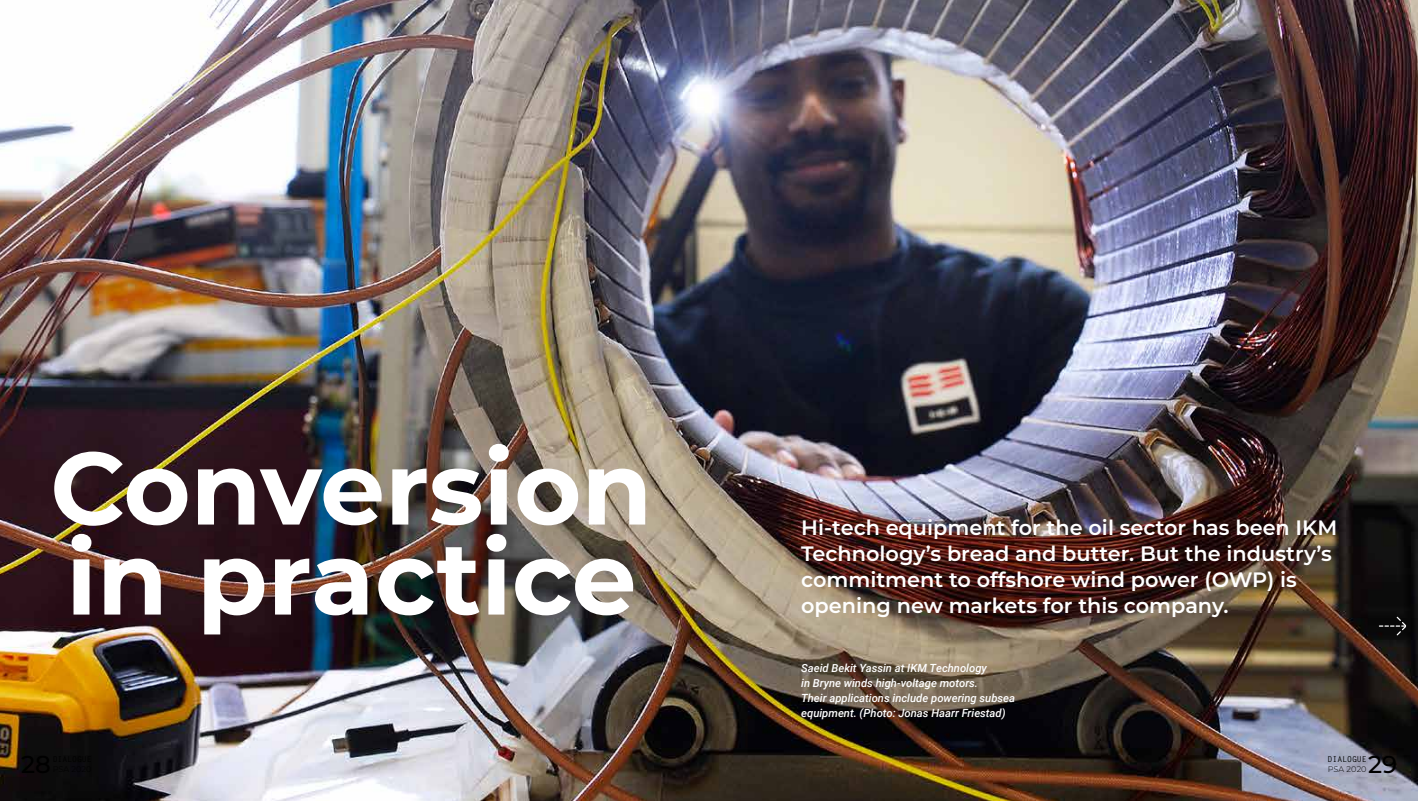
<style>
.page{position:relative;width:1418px;height:801px;background:#fff}
.page>*{position:absolute;margin:0;border:0;box-sizing:border-box;transform-origin:0 0}
.t1{font:700 102.5px/90px "Montserrat";color:#fff}
.t2{font:500 24.38px "Montserrat";color:#000}
.t3{font:600 20.75px/26px "Montserrat";color:#fff}
.t4{font:italic 500 11.25px/15px "Roboto";color:#fff}
.t5{font:700 8.12px "Letter Gothic Std";color:#000}
.t6{font:300 8.12px "Montserrat";letter-spacing:.01em;color:#000}
</style>
<div class="page">
<img style="left:0;top:0;width:1417px;height:801px">
<svg style="left:1379px;top:615px;width:28px;height:21px"></svg>
<h1 class="t1" style="left:50px;top:438px;width:603px">Conversion in practice</h1>
<p class="t3" style="left:801px;top:514px;width:537px">Hi-tech equipment for the oil sector has been IKM Technology’s bread and butter. But the industry’s commitment to offshore wind power (OWP) is opening new markets for this company.</p>
<p class="t4" style="left:801px;top:660px;width:215px">Saeid Bekit Yassin at IKM Technology<br>in Bryne winds high-voltage motors.<br>Their applications include powering subsea equipment. (Photo: Jonas Haarr Friestad)</p>
<p class="t5" style="left:1327px;top:754px;width:41px">DIALOGUE</p>
<p class="t6" style="left:1327px;top:763px;width:40px">PSA 2020</p>
<p class="t2" style="left:1368px;top:747px;width:31px">29</p>
</div>
